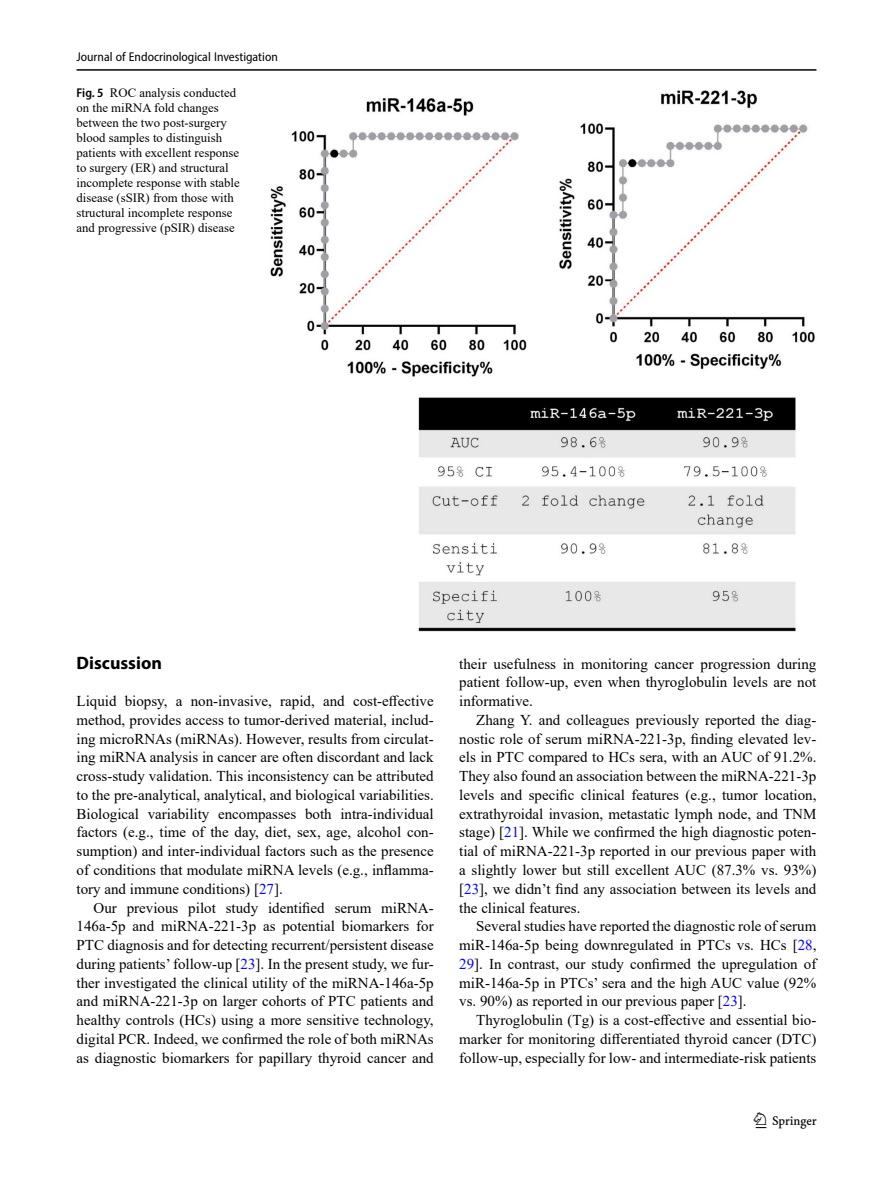
<style>
.page{position:relative;width:893px;height:1187px;background:#fff}
.page>*{position:absolute;margin:0;border:0;box-sizing:border-box;transform-origin:0 0}
.t1{font:22.5px "Springnew";color:#000}
.Head_1{font:700 18px "Myriad Pro";color:#000}
.Body_Text_Indent{font:15px/18.8px "Times New Roman";color:#000;text-align:justify}
.Body_Text{font:15px/18.8px "Times New Roman";color:#000;text-align:justify}
.Figure_Caption_Side{font:12.75px/15px "Times New Roman";color:#000}
.t2{font:semi-condensed 12.75px "Myriad Pro";color:#000}
.s1{font-family:"Myriad Pro";font-weight:600;font-stretch:semi-condensed}
.s2{color:#00f}
</style>
<div class="page">
<hr style="left:77px;top:69px;width:739px;height:2px;background:#000">
<img style="left:270px;top:90px;width:545px;height:542px">
<p class="t2" style="left:77px;top:49px;width:203px">Journal of Endocrinological Investigation</p>
<p class="Figure_Caption_Side" style="left:77px;top:84px;width:165px"><span class="s1">Fig. 5</span> ROC analysis conducted on the miRNA fold changes between the two post-surgery blood samples to distinguish patients with excellent response to surgery (ER) and structural incomplete response with stable disease (sSIR) from those with structural incomplete response and progressive (pSIR) disease</p>
<p class="Head_1" style="left:77px;top:650px;width:87px">Discussion</p>
<p class="Body_Text" style="left:77px;top:691px;width:359px">Liquid biopsy, a non-invasive, rapid, and cost-effective method, provides access to tumor-derived material, includ&shy;ing microRNAs (miRNAs). However, results from circulat&shy;ing miRNA analysis in cancer are often discordant and lack cross-study validation. This inconsistency can be attributed to the pre-analytical, analytical, and biological variabilities.<br>Biological variability encompasses both intra-individual factors (e.g., time of the day, diet, sex, age, alcohol con&shy;sumption) and inter-individual factors such as the presence of conditions that modulate miRNA levels (e.g., inflamma&shy;tory and immune conditions) [<span class="s2">27</span>].</p>
<p class="Body_Text_Indent" style="left:77px;top:897px;width:359px;text-indent:17px">Our previous pilot study identified serum miRNA-146a-5p and miRNA-221-3p as potential biomarkers for PTC diagnosis and for detecting recurrent/persistent disease during patients’ follow-up [<span class="s2">23</span>]. In the present study, we fur&shy;ther investigated the clinical utility of the miRNA-146a-5p and miRNA-221-3p on larger cohorts of PTC patients and healthy controls (HCs) using a more sensitive technology, digital PCR. Indeed, we confirmed the role of both miRNAs as diagnostic biomarkers for papillary thyroid cancer and</p>
<p class="Body_Text_Indent" style="left:459px;top:653px;width:359px">their usefulness in monitoring cancer progression during patient follow-up, even when thyroglobulin levels are not informative.</p>
<p class="Body_Text_Indent" style="left:459px;top:710px;width:359px;text-indent:17px">Zhang Y. and colleagues previously reported the diag&shy;nostic role of serum miRNA-221-3p, finding elevated lev&shy;els in PTC compared to HCs sera, with an AUC of 91.2%.<br>They also found an association between the miRNA-221-3p levels and specific clinical features (e.g., tumor location, extrathyroidal invasion, metastatic lymph node, and TNM stage) [<span class="s2">21</span>]. While we confirmed the high diagnostic poten&shy;tial of miRNA-221-3p reported in our previous paper with a slightly lower but still excellent AUC (87.3% vs. 93%) [<span class="s2">23</span>], we didn’t find any association between its levels and the clinical features.</p>
<p class="Body_Text_Indent" style="left:459px;top:916px;width:359px;text-indent:17px">Several studies have reported the diagnostic role of serum miR-146a-5p being downregulated in PTCs vs. HCs [<span class="s2">28</span>, <span class="s2">29</span>]. In contrast, our study confirmed the upregulation of miR-146a-5p in PTCs’ sera and the high AUC value (92% vs. 90%) as reported in our previous paper [<span class="s2">23</span>].</p>
<p class="Body_Text_Indent" style="left:459px;top:1010px;width:359px;text-indent:17px">Thyroglobulin (Tg) is a cost-effective and essential bio&shy;marker for monitoring differentiated thyroid cancer (DTC) follow-up, especially for low- and intermediate-risk patients</p>
<h1 class="t1" style="left:756px;top:1107px;width:63px">1 3</h1>
</div>
